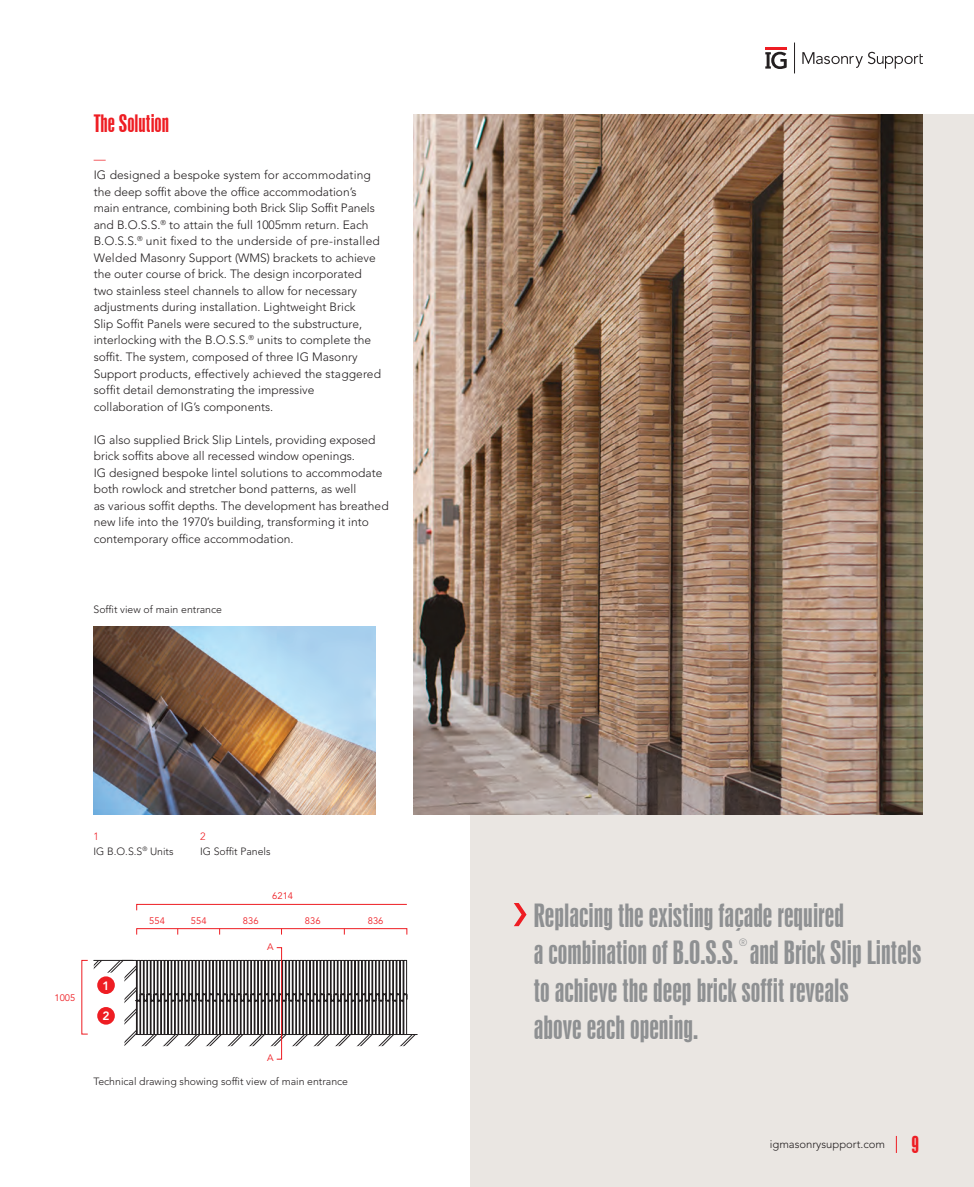
<style>
.page{position:relative;width:974px;height:1187px;background:#fff}
.page>*{position:absolute;margin:0;border:0;box-sizing:border-box;transform-origin:0 0}
.t1{font:30px/37.5px "Swiss 924 BT Regular B";color:#8e9092}
.t2{font:22.5px "Swiss 924 BT Regular B";color:#ee1d23}
.t3{font:300 12px/16.5px "Avenir LT Std";color:#231f20}
.t4{font:800 12px "Avenir LT Std";color:#fff}
.t5{font:300 12px "Avenir LT Std";color:#ee1d23}
.t6{font:300 11.25px "Avenir LT Std";color:#231f20}
.t7{font:300 10.5px/15px "Avenir LT Std";color:#231f20}
.t8{font:300 10.5px "DIN";color:#8e9092}
.t9{font:300 10.5px "Avenir LT Std";color:#ee1d23}
.t10{font:9.45px "Avenir LT Std";color:#ee1d23}
.s1{color:#ee1d23}
</style>
<div class="page">
<div style="left:470px;top:115px;width:504px;height:1071px;background:#eae6e2"></div>
<hr style="left:765px;top:47px;width:21px;height:3px;background:#ee1d23">
<svg style="left:765px;top:52px;width:21px;height:17px"></svg>
<hr style="left:794px;top:43px;width:1px;height:30px;background:#231f20">
<svg style="left:802px;top:52px;width:121px;height:17px"></svg>
<svg style="left:514px;top:903px;width:12px;height:23px"></svg>
<img style="left:94px;top:626px;width:282px;height:188px">
<div style="left:136px;top:928px;width:271px;height:6px;border:1px solid #ee1d23"></div>
<svg style="left:136px;top:903px;width:271px;height:7px"></svg>
<svg style="left:93px;top:959px;width:325px;height:87px"></svg>
<img style="left:414px;top:115px;width:509px;height:699px">
<svg style="left:896px;top:1136px;width:1px;height:16px"></svg>
<div style="left:276px;top:947px;width:6px;height:112px;border:1px solid #ee1d23"></div>
<h2 class="t2" style="left:94px;top:110px;width:77px">The Solution</h2>
<p class="t5" style="left:94px;top:152px;width:13px">—</p>
<p class="t3" style="left:94px;top:167px;width:289px">IG designed a bespoke system for accommodating the deep soffit above the office accommodation’s main entrance, combining both Brick Slip Soffit Panels and B.O.S.S.<sup>®</sup> to attain the full 1005mm return. Each B.O.S.S.<sup>®</sup> unit fixed to the underside of pre-installed Welded Masonry Support (WMS) brackets to achieve the outer course of brick. The design incorporated two stainless steel channels to allow for necessary adjustments during installation. Lightweight Brick<br>Slip Soffit Panels were secured to the substructure, interlocking with the B.O.S.S.<sup>®</sup> units to complete the soffit. The system, composed of three IG Masonry Support products, effectively achieved the staggered soffit detail demonstrating the impressive collaboration of IG’s components.</p>
<p class="t3" style="left:94px;top:431px;width:296px">IG also supplied Brick Slip Lintels, providing exposed brick soffits above all recessed window openings.<br>IG designed bespoke lintel solutions to accommodate both rowlock and stretcher bond patterns, as well<br>as various soffit depths. The development has breathed new life into the 1970’s building, transforming it into contemporary office accommodation.</p>
<p class="t7" style="left:94px;top:602px;width:130px">Soffit view of main entrance</p>
<p class="t10" style="left:54px;top:991px;width:22px">1005</p>
<p class="t7" style="left:94px;top:828px;width:82px"><span class="s1">1<br></span>IG B.O.S.S<sup>®</sup> Units</p>
<p class="t9" style="left:200px;top:829px;width:7px">2</p>
<p class="t7" style="left:200px;top:843px;width:72px">IG Soffit Panels</p>
<p class="t4" style="left:102px;top:978px;width:9px">1</p>
<p class="t4" style="left:102px;top:1008px;width:9px">2</p>
<p class="t10" style="left:149px;top:914px;width:17px">554</p>
<p class="t10" style="left:191px;top:914px;width:17px">554</p>
<p class="t10" style="left:243px;top:914px;width:17px">836</p>
<p class="t10" style="left:272px;top:890px;width:22px">6214</p>
<p class="t10" style="left:267px;top:941px;width:8px">A</p>
<p class="t10" style="left:305px;top:914px;width:17px">836</p>
<p class="t10" style="left:368px;top:914px;width:17px">836</p>
<p class="t10" style="left:267px;top:1052px;width:8px">A</p>
<p class="t7" style="left:94px;top:1073px;width:256px">Technical drawing showing soffit view of main entrance</p>
<h1 class="t1" style="left:534px;top:896px;width:389px">Replacing the existing façade required<br>a combination of B.O.S.S. and Brick Slip Lintels</h1>
<p class="t8" style="left:738px;top:935px;width:11px">®</p>
<h1 class="t1" style="left:534px;top:971px;width:316px">to achieve the deep brick soffit reveals above each opening.</h1>
<p class="t6" style="left:770px;top:1137px;width:117px">igmasonrysupport.com</p>
<h2 class="t2" style="left:911px;top:1130px;width:9px">9</h2>
</div>
